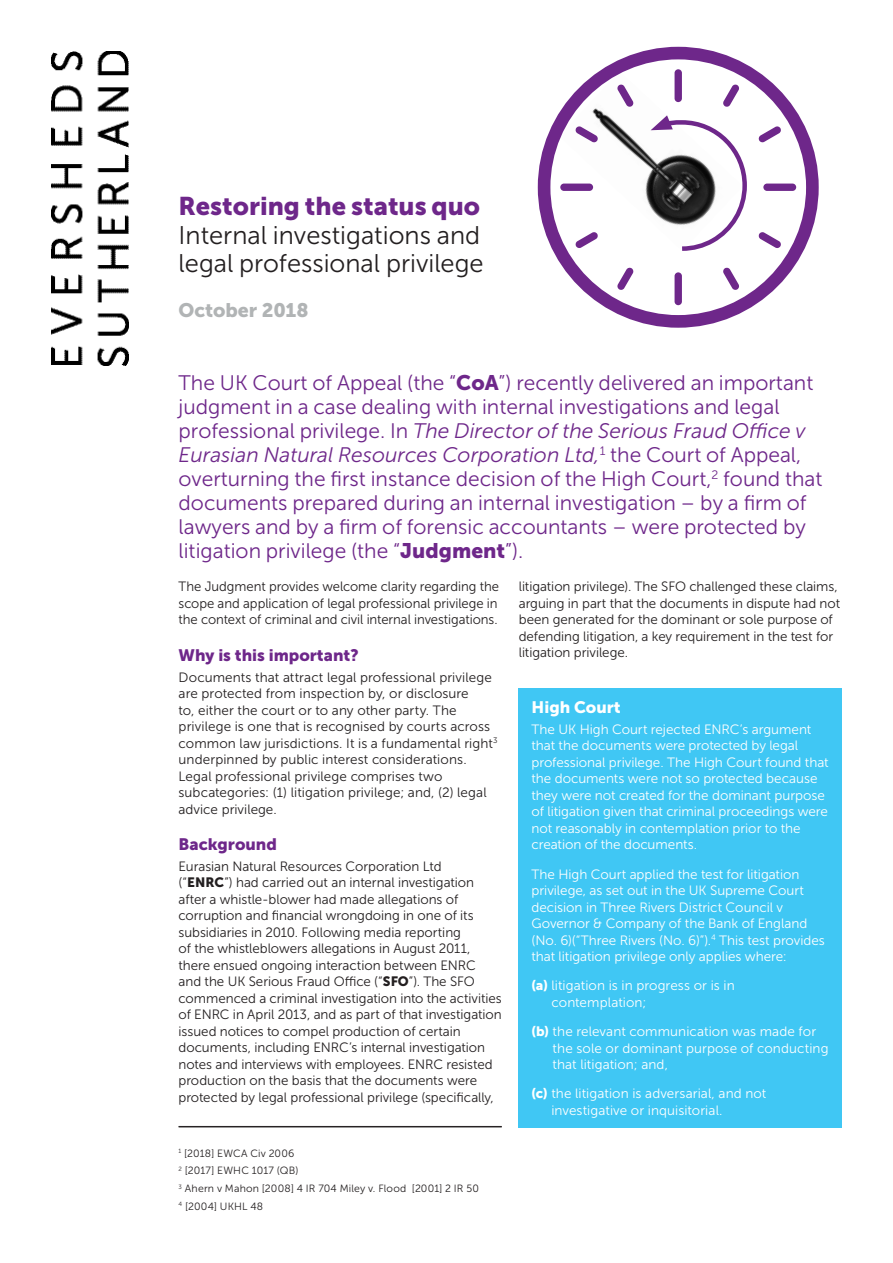
<style>
.page{position:relative;width:893px;height:1263px;background:#fff}
.page>*{position:absolute;margin:0;border:0;box-sizing:border-box;transform-origin:0 0}
.Intro_MS_300_16_18pt{font:25.5px/28.5px "Museo Sans 300";color:#231f20}
.Intro_MS_300_16_18pt-2{font:25.5px "Museo Sans 900";color:#6e278a}
.Intro_MS_300_16_18pt-3{font:21px/24px "Museo Sans 300";color:#6e278a}
.Subheadings_9_11_900{font:19.5px "Museo Sans 900";letter-spacing:-.005em;color:#b1b4b5}
.Sub_heading_level_1{font:16.5px "Museo Sans 900";color:#6e278a}
.Sub_heading_level_1-2{font:16.5px "Museo Sans 900";color:#fff}
.Body_Copy_MS_300_9_1{font:13.5px/16.5px "Museo Sans 300";color:#231f20}
.Body_Copy_MS_300_9_1-2{font:13.5px/16.5px "Museo Sans 300";color:#fff}
.Captions_MS_500_7_9p{font:10.5px "Museo Sans 300";letter-spacing:.015em;color:#231f20}
.s1{font-family:"Museo Sans 900"}
.s2{font-style:italic}
</style>
<div class="page">
<img style="left:51px;top:51px;width:77px;height:315px">
<hr style="left:179px;top:1126px;width:323px;height:1px;background:#231f20">
<hr style="left:179px;top:1127px;width:323px;height:1px;background:#231f20">
<div style="left:519px;top:688px;width:323px;height:439px;background:#40c7f4"></div>
<svg style="left:538px;top:47px;width:281px;height:281px"></svg>
<div style="left:675px;top:69px;width:7px;height:33px;background:#6e278a;border-radius:4px"></div>
<svg style="left:617px;top:84px;width:17px;height:23px"></svg>
<svg style="left:575px;top:126px;width:23px;height:17px"></svg>
<div style="left:560px;top:184px;width:33px;height:7px;background:#6e278a;border-radius:4px"></div>
<svg style="left:575px;top:232px;width:23px;height:17px"></svg>
<svg style="left:617px;top:267px;width:17px;height:23px"></svg>
<div style="left:675px;top:272px;width:7px;height:33px;background:#6e278a;border-radius:4px"></div>
<svg style="left:723px;top:267px;width:17px;height:23px"></svg>
<svg style="left:758px;top:232px;width:23px;height:17px"></svg>
<div style="left:763px;top:184px;width:33px;height:7px;background:#6e278a;border-radius:4px"></div>
<svg style="left:758px;top:126px;width:23px;height:17px"></svg>
<svg style="left:723px;top:84px;width:17px;height:23px"></svg>
<svg style="left:651px;top:115px;width:98px;height:138px"></svg>
<p class="Intro_MS_300_16_18pt-2" style="left:179px;top:192px;width:303px">Restoring the status quo</p>
<p class="Intro_MS_300_16_18pt" style="left:179px;top:221px;width:307px">Internal investigations and legal professional privilege</p>
<p class="Subheadings_9_11_900" style="left:179px;top:299px;width:131px">October 2018</p>
<p class="Intro_MS_300_16_18pt-3" style="left:179px;top:371px;width:645px">The UK Court of Appeal (the “<span class="s1">CoA</span>”) recently delivered an important judgment in a case dealing with internal investigations and legal professional privilege. In <span class="s2">The Director of the Serious Fraud Office v Eurasian Natural Resources Corporation Ltd,</span><sup>1</sup> the Court of Appeal, overturning the first instance decision of the High Court,<sup>2</sup> found that documents prepared during an internal investigation – by a firm of lawyers and by a firm of forensic accountants – were protected by litigation privilege (the “<span class="s1">Judgment</span>”).</p>
<p class="Body_Copy_MS_300_9_1" style="left:179px;top:579px;width:322px;text-align:justify">The Judgment provides welcome clarity regarding the scope and application of legal professional privilege in the context of criminal and civil internal investigations.</p>
<p class="Sub_heading_level_1" style="left:179px;top:646px;width:182px">Why is this important?</p>
<p class="Body_Copy_MS_300_9_1" style="left:179px;top:669px;width:320px">Documents that attract legal professional privilege are protected from inspection by, or disclosure<br>to, either the court or to any other party. The privilege is one that is recognised by courts across common law jurisdictions. It is a fundamental right<sup>3 </sup>underpinned by public interest considerations.<br>Legal professional privilege comprises two subcategories: (1) litigation privilege; and, (2) legal advice privilege.</p>
<p class="Sub_heading_level_1" style="left:179px;top:835px;width:100px">Background</p>
<p class="Body_Copy_MS_300_9_1" style="left:179px;top:858px;width:325px">Eurasian Natural Resources Corporation Ltd<br>(“<span class="s1">ENRC</span>”) had carried out an internal investigation after a whistle-blower had made allegations of corruption and financial wrongdoing in one of its subsidiaries in 2010. Following media reporting<br>of the whistleblowers allegations in August 2011, there ensued ongoing interaction between ENRC and the UK Serious Fraud Office (“<span class="s1">SFO</span>”). The SFO commenced a criminal investigation into the activities of ENRC in April 2013, and as part of that investigation issued notices to compel production of certain documents, including ENRC’s internal investigation notes and interviews with employees. ENRC resisted production on the basis that the documents were protected by legal professional privilege (specifically,</p>
<p class="Body_Copy_MS_300_9_1" style="left:519px;top:579px;width:323px">litigation privilege). The SFO challenged these claims, arguing in part that the documents in dispute had not been generated for the dominant or sole purpose of defending litigation, a key requirement in the test for litigation privilege.</p>
<p class="Sub_heading_level_1-2" style="left:531px;top:698px;width:91px">High Court</p>
<p class="Body_Copy_MS_300_9_1-2" style="left:531px;top:721px;width:299px">The UK High Court rejected ENRC’s argument that the documents were protected by legal professional privilege. The High Court found that the documents were not so protected because they were not created for the dominant purpose of litigation given that criminal proceedings were not reasonably in contemplation prior to the creation of the documents.</p>
<p class="Body_Copy_MS_300_9_1-2" style="left:531px;top:866px;width:295px">The High Court applied the test for litigation privilege, as set out in the UK Supreme Court decision in Three Rivers District Council v Governor &amp; Company of the Bank of England (No. 6)(“Three Rivers (No. 6)”).<sup>4</sup> This test provides that litigation privilege only applies where:</p>
<p class="Body_Copy_MS_300_9_1-2" style="left:552px;top:977px;width:185px;text-indent:-20px"><span class="s1">(a)</span> litigation is in progress or is in contemplation;</p>
<p class="Body_Copy_MS_300_9_1-2" style="left:553px;top:1023px;width:277px;text-indent:-21px"><span class="s1">(b)</span> the relevant communication was made for the sole or dominant purpose of conducting that litigation; and,</p>
<p class="Body_Copy_MS_300_9_1-2" style="left:551px;top:1085px;width:216px;text-indent:-20px"><span class="s1">(c)</span> the litigation is adversarial, and not investigative or inquisitorial.</p>
<p class="Captions_MS_500_7_9p" style="left:179px;top:1147px;width:117px"><sup>1</sup> [2018] EWCA Civ 2006</p>
<p class="Captions_MS_500_7_9p" style="left:179px;top:1165px;width:121px"><sup>2</sup> [2017] EWHC 1017 (QB)</p>
<p class="Captions_MS_500_7_9p" style="left:179px;top:1183px;width:302px"><sup>3</sup> Ahern v Mahon [2008] 4 IR 704 Miley v. Flood [2001] 2 IR 50</p>
<p class="Captions_MS_500_7_9p" style="left:179px;top:1200px;width:86px"><sup>4</sup> [2004] UKHL 48</p>
</div>
